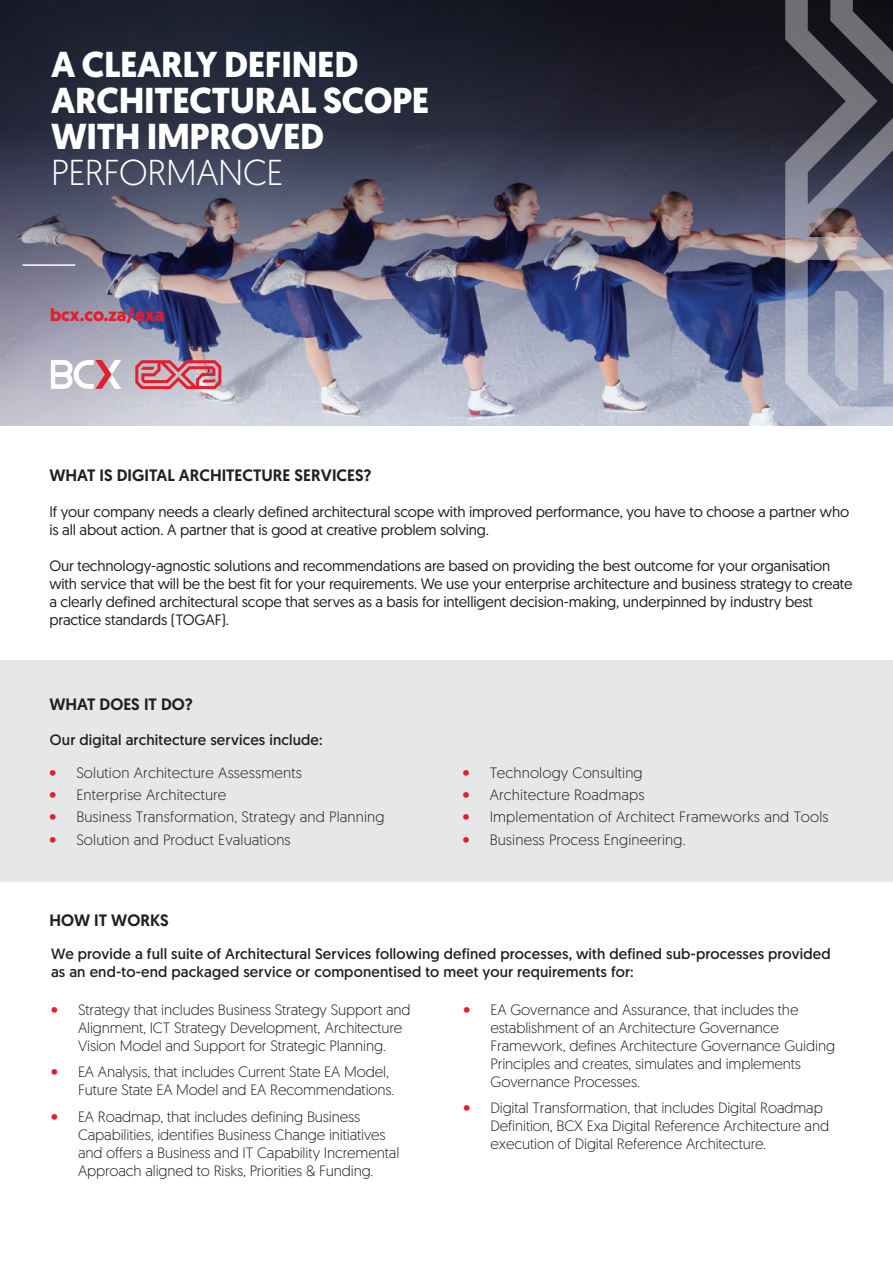
<style>
.page{position:relative;width:893px;height:1263px;background:#fff}
.page>*{position:absolute;margin:0;border:0;box-sizing:border-box;transform-origin:0 0}
.t1{font:700 36px/36px "Geomanist";letter-spacing:-.01em;color:#fff}
.t2{font:300 36px "Geomanist";letter-spacing:-.01em;color:#fff}
.t3{font:700 18px "Geomanist";color:#e41e2b}
.t4{font:500 16.5px "Geomanist";color:#231f20}
.t5{font:300 15px/18px "Geomanist";letter-spacing:-.01em;color:#231f20}
.t6{font:15px/18px "Geomanist";letter-spacing:-.01em;color:#231f20}
.t7{font:300 15px "Geomanist";letter-spacing:.01em;color:#231f20}
.t8{font:15px/18px "Geomanist";letter-spacing:.01em;color:#231f20}
.s1{font-size:16.5px;color:#e41e2b}
</style>
<div class="page">
<svg style="left:0;top:0;width:785px;height:426px;background:#57596d"></svg>
<hr style="left:23px;top:264px;width:52px;height:2px;background:#fff">
<svg style="left:135px;top:360px;width:86px;height:29px;background:#d1727e"></svg>
<svg style="left:51px;top:360px;width:70px;height:29px"></svg>
<div style="left:0;top:661px;width:893px;height:221px;background:#e6e7e9"></div>
<svg style="left:785px;top:0;width:108px;height:426px;background:#727382"></svg>
<h1 class="t1" style="left:51px;top:46px;width:380px">A CLEARLY DEFINED<br>ARCHITECTURAL SCOPE<br>WITH IMPROVED</h1>
<h1 class="t2" style="left:51px;top:149px;width:234px">PERFORMANCE</h1>
<p class="t3" style="left:50px;top:303px;width:116px">bcx.co.za/exa</p>
<p class="t4" style="left:49px;top:464px;width:324px">WHAT IS DIGITAL ARCHITECTURE SERVICES?</p>
<p class="t6" style="left:49px;top:502px;width:801px">If your company needs a clearly defined architectural scope with improved performance, you have to choose a partner who is all about action. A partner that is good at creative problem solving.</p>
<p class="t6" style="left:49px;top:556px;width:805px">Our technology-agnostic solutions and recommendations are based on providing the best outcome for your organisation with service that will be the best fit for your requirements. We use your enterprise architecture and business strategy to create a clearly defined architectural scope that serves as a basis for intelligent decision-making, underpinned by industry best practice standards (TOGAF).</p>
<p class="t4" style="left:49px;top:693px;width:145px">WHAT DOES IT DO?</p>
<p class="t8" style="left:50px;top:731px;width:274px">Our digital architecture services include:</p>
<p class="t7" style="left:49px;top:763px;width:254px"><span class="s1">•</span> Solution Architecture Assessments</p>
<p class="t7" style="left:49px;top:785px;width:179px"><span class="s1">•</span> Enterprise Architecture</p>
<p class="t7" style="left:49px;top:807px;width:337px"><span class="s1">•</span> Business Transformation, Strategy and Planning</p>
<p class="t7" style="left:49px;top:830px;width:243px"><span class="s1">•</span> Solution and Product Evaluations</p>
<p class="t4" style="left:49px;top:909px;width:121px">HOW IT WORKS</p>
<p class="t7" style="left:463px;top:763px;width:181px"><span class="s1">•</span> Technology Consulting</p>
<p class="t7" style="left:463px;top:785px;width:184px"><span class="s1">•</span> Architecture Roadmaps</p>
<p class="t7" style="left:463px;top:807px;width:367px"><span class="s1">•</span> Implementation of Architect Frameworks and Tools</p>
<p class="t7" style="left:463px;top:830px;width:225px"><span class="s1">•</span> Business Process Engineering.</p>
<p class="t8" style="left:51px;top:945px;width:781px">We provide a full suite of Architectural Services following defined processes, with defined sub-processes provided as an end-to-end packaged service or componentised to meet your requirements for:</p>
<p class="t5" style="left:78px;top:1000px;width:334px;text-indent:-27px"><span class="s1">•</span> Strategy that includes Business Strategy Support and<br>Alignment, ICT Strategy Development, Architecture<br>Vision Model and Support for Strategic Planning.</p>
<p class="t5" style="left:78px;top:1062px;width:318px;text-indent:-27px"><span class="s1">•</span> EA Analysis, that includes Current State EA Model,<br>Future State EA Model and EA Recommendations.</p>
<p class="t5" style="left:78px;top:1107px;width:323px;text-indent:-27px"><span class="s1">•</span> EA Roadmap, that includes defining Business Capabilities, identifies Business Change initiatives and offers a Business and IT Capability Incremental Approach aligned to Risks, Priorities &amp; Funding.</p>
<p class="t5" style="left:490px;top:1000px;width:346px;text-indent:-27px"><span class="s1">•</span> EA Governance and Assurance, that includes the establishment of an Architecture Governance Framework, defines Architecture Governance Guiding Principles and creates, simulates and implements Governance Processes.</p>
<p class="t5" style="left:490px;top:1098px;width:340px;text-indent:-27px"><span class="s1">•</span> Digital Transformation, that includes Digital Roadmap<br>Definition, BCX Exa Digital Reference Architecture and execution of Digital Reference Architecture.</p>
</div>
